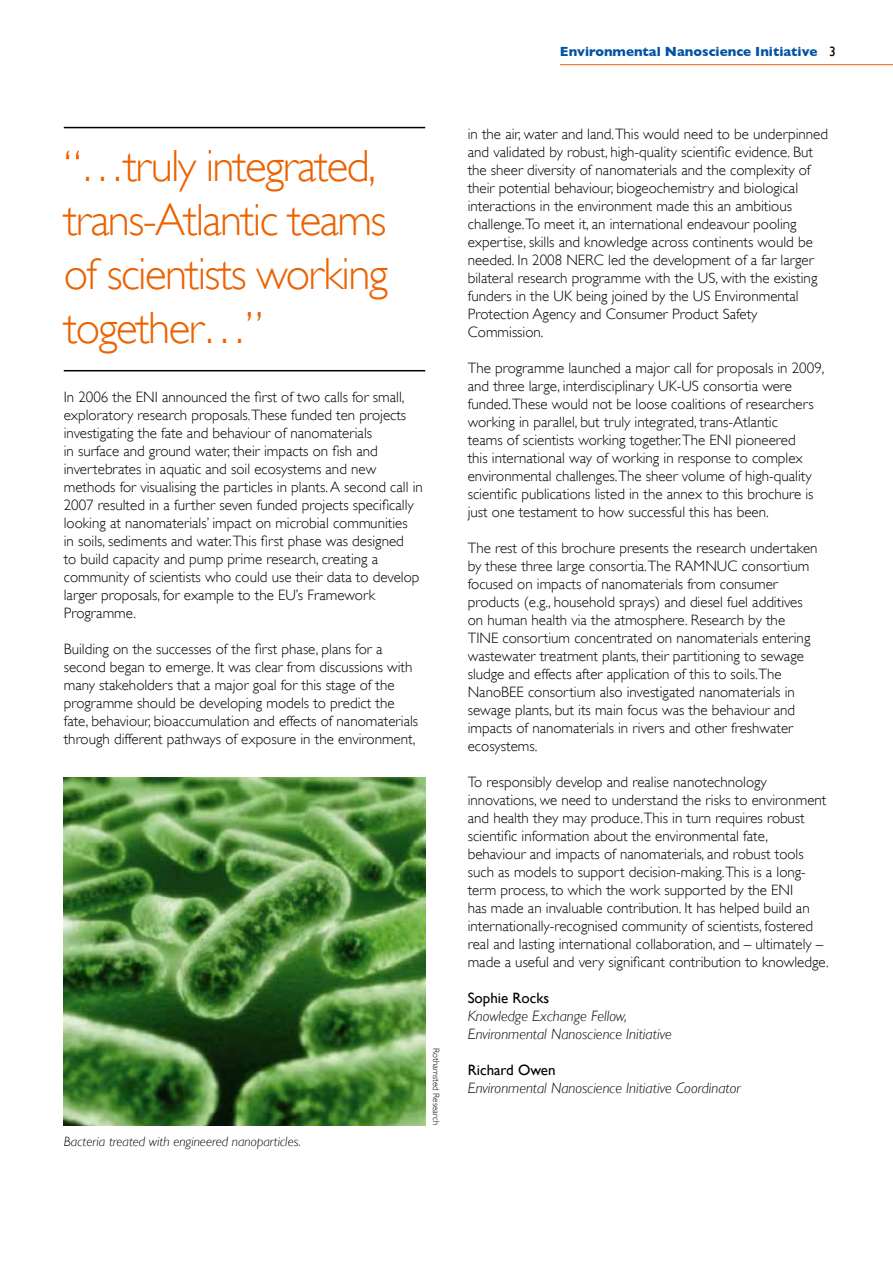
<style>
.page{position:relative;width:893px;height:1263px;background:#fff}
.page>*{position:absolute;margin:0;border:0;box-sizing:border-box;transform-origin:0 0}
.headings{font:300 45px/54px "Gill Sans";letter-spacing:-.035em;color:#eb6200}
.body_copy{font:300 15px/18px "Gill Sans";color:#000}
.body_copy-2{font:italic 300 15px "Gill Sans";color:#000}
.body_copy-3{font:15px "Gill Sans";color:#000}
.t1{font:italic 300 13.5px "Gill Sans";color:#000}
.t2{font:700 13.5px "Gill Sans";color:#0053a3}
.credit{font:300 9px "Gill Sans";color:#000}
.s1{font-weight:400;color:#000}
</style>
<div class="page">
<hr style="left:560px;top:64px;width:333px;height:1px;background:#eb6200">
<hr style="left:64px;top:127px;width:361px;height:1px;background:#000">
<hr style="left:64px;top:370px;width:361px;height:1px;background:#000">
<img style="left:64px;top:778px;width:361px;height:348px">
<p class="t2" style="left:560px;top:44px;width:277px">Environmental Nanoscience Initiative <span class="s1">3</span></p>
<p class="headings" style="left:64px;top:137px;width:326px">“…truly integrated, trans-Atlantic teams of scientists working together…”</p>
<p class="body_copy" style="left:64px;top:388px;width:361px">In 2006 the ENI announced the first of two calls for small, exploratory research proposals.These funded ten projects investigating the fate and behaviour of nanomaterials<br>in surface and ground water, their impacts on fish and invertebrates in aquatic and soil ecosystems and new methods for visualising the particles in plants. A second call in 2007 resulted in a further seven funded projects specifically looking at nanomaterials’ impact on microbial communities<br>in soils, sediments and water.This first phase was designed<br>to build capacity and pump prime research, creating a community of scientists who could use their data to develop larger proposals, for example to the EU’s Framework Programme.</p>
<p class="body_copy" style="left:64px;top:640px;width:356px">Building on the successes of the first phase, plans for a second began to emerge. It was clear from discussions with many stakeholders that a major goal for this stage of the programme should be developing models to predict the fate, behaviour, bioaccumulation and effects of nanomaterials through different pathways of exposure in the environment,</p>
<p class="t1" style="left:64px;top:1134px;width:239px">Bacteria treated with engineered nanoparticles.</p>
<p class="credit" style="left:443px;top:1048px;width:79px;rotate:90deg">Rothamsted Research</p>
<p class="body_copy" style="left:468px;top:124px;width:362px">in the air, water and land.This would need to be underpinned and validated by robust, high-quality scientific evidence. But the sheer diversity of nanomaterials and the complexity of their potential behaviour, biogeochemistry and biological interactions in the environment made this an ambitious challenge.To meet it, an international endeavour pooling expertise, skills and knowledge across continents would be needed. In 2008 NERC led the development of a far larger bilateral research programme with the US, with the existing funders in the UK being joined by the US Environmental Protection Agency and Consumer Product Safety Commission.</p>
<p class="body_copy" style="left:468px;top:358px;width:358px">The programme launched a major call for proposals in 2009, and three large, interdisciplinary UK-US consortia were funded.These would not be loose coalitions of researchers working in parallel, but truly integrated, trans-Atlantic<br>teams of scientists working together.The ENI pioneered<br>this international way of working in response to complex environmental challenges.The sheer volume of high-quality scientific publications listed in the annex to this brochure is just one testament to how successful this has been.</p>
<p class="body_copy" style="left:468px;top:538px;width:351px">The rest of this brochure presents the research undertaken by these three large consortia.The RAMNUC consortium focused on impacts of nanomaterials from consumer products (e.g., household sprays) and diesel fuel additives on human health via the atmosphere. Research by the TINE consortium concentrated on nanomaterials entering wastewater treatment plants, their partitioning to sewage sludge and effects after application of this to soils.The NanoBEE consortium also investigated nanomaterials in sewage plants, but its main focus was the behaviour and impacts of nanomaterials in rivers and other freshwater ecosystems.</p>
<p class="body_copy" style="left:468px;top:772px;width:363px">To responsibly develop and realise nanotechnology innovations, we need to understand the risks to environment and health they may produce.This in turn requires robust scientific information about the environmental fate, behaviour and impacts of nanomaterials, and robust tools such as models to support decision-making.This is a long&shy;term process, to which the work supported by the ENI<br>has made an invaluable contribution. It has helped build an internationally-recognised community of scientists, fostered real and lasting international collaboration, and – ultimately – made a useful and very significant contribution to knowledge.</p>
<p class="body_copy-3" style="left:468px;top:989px;width:83px">Sophie Rocks</p>
<p class="body_copy-2" style="left:468px;top:1007px;width:161px">Knowledge Exchange Fellow,</p>
<p class="body_copy-2" style="left:468px;top:1025px;width:206px">Environmental Nanoscience Initiative</p>
<p class="body_copy-3" style="left:468px;top:1061px;width:89px">Richard Owen</p>
<p class="body_copy-2" style="left:468px;top:1079px;width:274px">Environmental Nanoscience Initiative Coordinator</p>
</div>
